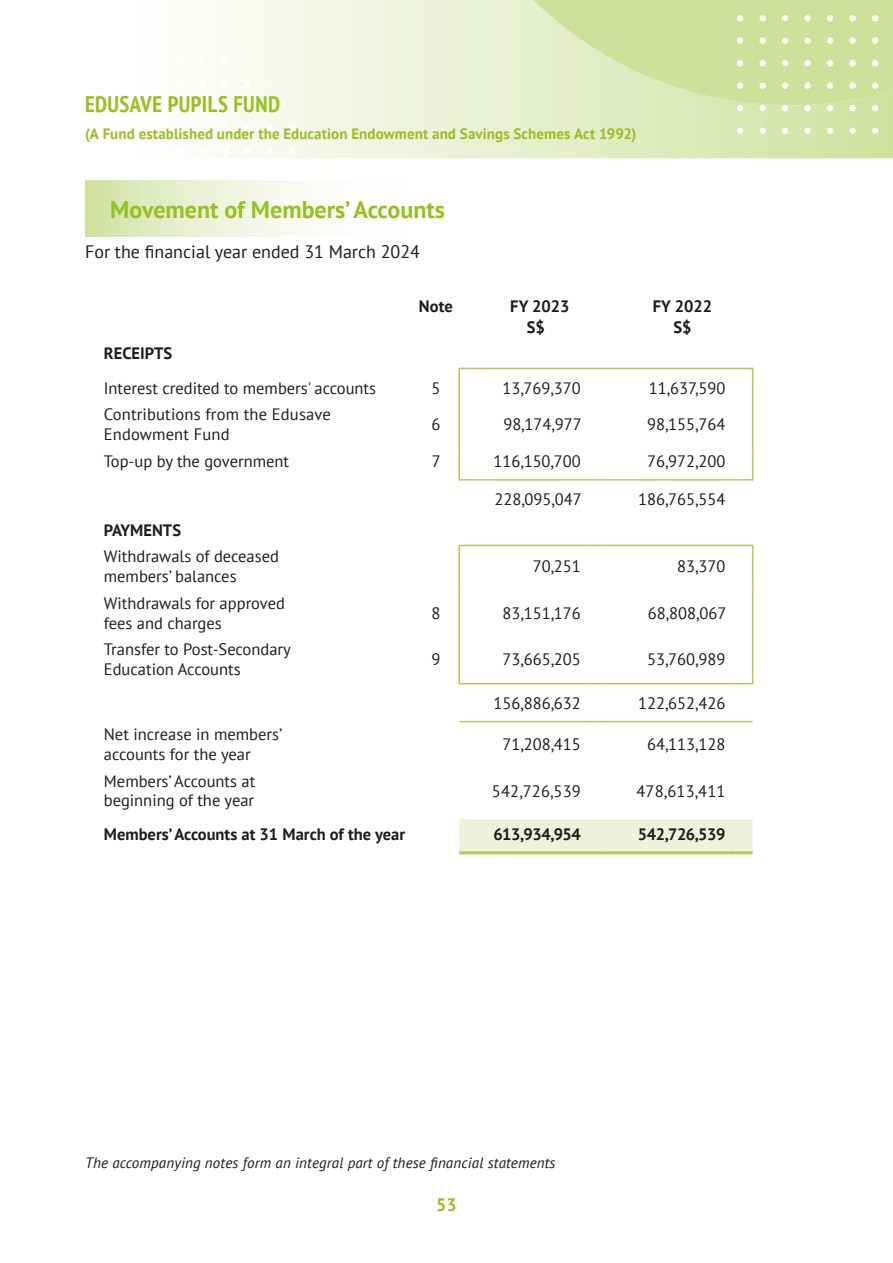
<style>
.page{position:relative;width:893px;height:1263px;background:#fff}
.page>*{position:absolute;margin:0;border:0;box-sizing:border-box;transform-origin:0 0}
.t1{font:700 24px "PT Sans";color:#96c11f}
.t2{font:700 condensed 22.5px "PT Sans";letter-spacing:.02em;color:#96c11f}
.t3{font:18px "PT Sans";color:#1d1d1b}
.t4{font:700 18px "PT Sans";color:#96c11f}
.t5{font:16.5px/19.8px "PT Sans";color:#1d1d1b}
.t6{font:700 16.5px/21px "PT Sans";color:#1d1d1b;text-align:center}
.t7{font:700 16.5px "PT Sans";letter-spacing:-.025em;color:#1d1d1b}
.t8{font:700 15px "PT Sans";letter-spacing:.005em;color:#96c11f}
.t9{font:italic 15px "PT Sans";letter-spacing:.01em;color:#1d1d1b}
</style>
<div class="page">
<svg style="left:216px;top:0;width:677px;height:158px;background:#eaf1d5"></svg>
<svg style="left:425px;top:0;width:468px;height:105px;background:#d9e6b0"></svg>
<svg style="left:872px;top:128px;width:6px;height:6px"></svg>
<svg style="left:872px;top:105px;width:6px;height:6px"></svg>
<svg style="left:872px;top:83px;width:6px;height:6px"></svg>
<svg style="left:872px;top:60px;width:6px;height:6px"></svg>
<svg style="left:872px;top:38px;width:6px;height:6px"></svg>
<svg style="left:872px;top:15px;width:6px;height:6px"></svg>
<div style="left:849px;top:128px;width:7px;height:6px;background:#fff;border-radius:50%"></div>
<div style="left:849px;top:105px;width:7px;height:6px;background:#fff;border-radius:50%"></div>
<div style="left:849px;top:83px;width:7px;height:6px;background:#fff;border-radius:50%"></div>
<div style="left:849px;top:60px;width:7px;height:6px;background:#fff;border-radius:50%"></div>
<div style="left:849px;top:38px;width:7px;height:6px;background:#fff;border-radius:50%"></div>
<div style="left:849px;top:15px;width:7px;height:6px;background:#fff;border-radius:50%"></div>
<svg style="left:827px;top:128px;width:6px;height:6px"></svg>
<svg style="left:827px;top:105px;width:6px;height:6px"></svg>
<svg style="left:827px;top:83px;width:6px;height:6px"></svg>
<svg style="left:827px;top:60px;width:6px;height:6px"></svg>
<svg style="left:827px;top:38px;width:6px;height:6px"></svg>
<svg style="left:827px;top:15px;width:6px;height:6px"></svg>
<div style="left:804px;top:128px;width:7px;height:6px;background:#fff;border-radius:50%"></div>
<div style="left:804px;top:105px;width:7px;height:6px;background:#fff;border-radius:50%"></div>
<div style="left:804px;top:83px;width:7px;height:6px;background:#fff;border-radius:50%"></div>
<div style="left:804px;top:60px;width:7px;height:6px;background:#fff;border-radius:50%"></div>
<div style="left:804px;top:38px;width:7px;height:6px;background:#fff;border-radius:50%"></div>
<div style="left:804px;top:15px;width:7px;height:6px;background:#fff;border-radius:50%"></div>
<svg style="left:782px;top:128px;width:6px;height:6px"></svg>
<svg style="left:782px;top:105px;width:6px;height:6px"></svg>
<svg style="left:782px;top:83px;width:6px;height:6px"></svg>
<svg style="left:782px;top:60px;width:6px;height:6px"></svg>
<svg style="left:782px;top:38px;width:6px;height:6px"></svg>
<svg style="left:782px;top:15px;width:6px;height:6px"></svg>
<div style="left:759px;top:128px;width:7px;height:6px;background:#fff;border-radius:50%"></div>
<div style="left:759px;top:105px;width:7px;height:6px;background:#fff;border-radius:50%"></div>
<div style="left:759px;top:83px;width:7px;height:6px;background:#fff;border-radius:50%"></div>
<div style="left:759px;top:60px;width:7px;height:6px;background:#fff;border-radius:50%"></div>
<div style="left:759px;top:38px;width:7px;height:6px;background:#fff;border-radius:50%"></div>
<div style="left:759px;top:15px;width:7px;height:6px;background:#fff;border-radius:50%"></div>
<svg style="left:737px;top:128px;width:6px;height:6px"></svg>
<svg style="left:737px;top:105px;width:6px;height:6px"></svg>
<svg style="left:737px;top:83px;width:6px;height:6px"></svg>
<svg style="left:737px;top:60px;width:6px;height:6px"></svg>
<svg style="left:737px;top:38px;width:6px;height:6px"></svg>
<svg style="left:737px;top:15px;width:6px;height:6px"></svg>
<svg style="left:289px;top:148px;width:6px;height:6px"></svg>
<div style="left:289px;top:125px;width:6px;height:7px;background:#fff;border-radius:50%"></div>
<svg style="left:289px;top:103px;width:6px;height:6px"></svg>
<svg style="left:267px;top:148px;width:6px;height:6px"></svg>
<div style="left:267px;top:125px;width:6px;height:7px;background:#fff;border-radius:50%"></div>
<svg style="left:267px;top:103px;width:6px;height:6px"></svg>
<svg style="left:267px;top:80px;width:6px;height:7px"></svg>
<svg style="left:244px;top:148px;width:6px;height:6px"></svg>
<div style="left:244px;top:125px;width:6px;height:7px;background:#fff;border-radius:50%"></div>
<svg style="left:244px;top:103px;width:6px;height:6px"></svg>
<div style="left:244px;top:80px;width:6px;height:7px;background:#fff;border-radius:50%"></div>
<svg style="left:244px;top:62px;width:6px;height:2px"></svg>
<svg style="left:222px;top:148px;width:6px;height:6px"></svg>
<div style="left:222px;top:125px;width:6px;height:7px;background:#fff;border-radius:50%"></div>
<svg style="left:222px;top:103px;width:6px;height:6px"></svg>
<div style="left:222px;top:80px;width:6px;height:7px;background:#fff;border-radius:50%"></div>
<svg style="left:222px;top:58px;width:6px;height:6px"></svg>
<svg style="left:85px;top:181px;width:224px;height:55px;background:#e7efcf"></svg>
<hr style="left:458px;top:369px;width:2px;height:33px;background:#aecc53">
<hr style="left:458px;top:368px;width:133px;height:1px;background:#aecc53">
<svg style="left:591px;top:368px;width:13px;height:1px"></svg>
<hr style="left:604px;top:368px;width:132px;height:1px;background:#aecc53">
<svg style="left:736px;top:368px;width:17px;height:1px"></svg>
<hr style="left:752px;top:369px;width:1px;height:33px;background:#aecc53">
<hr style="left:458px;top:402px;width:2px;height:47px;background:#aecc53">
<hr style="left:752px;top:402px;width:1px;height:47px;background:#aecc53">
<hr style="left:458px;top:449px;width:2px;height:30px;background:#aecc53">
<hr style="left:752px;top:449px;width:1px;height:30px;background:#aecc53">
<hr style="left:458px;top:479px;width:133px;height:2px;background:#aecc53">
<svg style="left:591px;top:479px;width:13px;height:2px"></svg>
<hr style="left:604px;top:479px;width:132px;height:2px;background:#aecc53">
<svg style="left:736px;top:479px;width:17px;height:2px"></svg>
<hr style="left:458px;top:546px;width:2px;height:44px;background:#aecc53">
<hr style="left:458px;top:545px;width:133px;height:1px;background:#aecc53">
<svg style="left:591px;top:545px;width:13px;height:1px"></svg>
<hr style="left:604px;top:545px;width:132px;height:1px;background:#aecc53">
<svg style="left:736px;top:545px;width:17px;height:1px"></svg>
<hr style="left:752px;top:546px;width:1px;height:44px;background:#aecc53">
<hr style="left:458px;top:590px;width:2px;height:47px;background:#aecc53">
<hr style="left:752px;top:590px;width:1px;height:47px;background:#aecc53">
<hr style="left:458px;top:637px;width:2px;height:46px;background:#aecc53">
<hr style="left:752px;top:637px;width:1px;height:46px;background:#aecc53">
<hr style="left:458px;top:683px;width:133px;height:1px;background:#aecc53">
<svg style="left:591px;top:683px;width:13px;height:1px"></svg>
<hr style="left:604px;top:683px;width:132px;height:1px;background:#aecc53">
<svg style="left:736px;top:683px;width:17px;height:1px"></svg>
<hr style="left:459px;top:721px;width:132px;height:1px;background:#aecc53">
<svg style="left:591px;top:721px;width:13px;height:1px"></svg>
<hr style="left:604px;top:721px;width:132px;height:1px;background:#aecc53">
<svg style="left:736px;top:721px;width:17px;height:1px"></svg>
<div style="left:459px;top:819px;width:294px;height:35px;background:#edf3da"></div>
<hr style="left:604px;top:851px;width:132px;height:3px;background:#aecc53">
<hr style="left:736px;top:851px;width:17px;height:3px;background:#aecc53">
<h2 class="t2" style="left:85px;top:92px;width:197px">EDUSAVE PUPILS FUND</h2>
<p class="t8" style="left:85px;top:126px;width:553px">(A Fund established under the Education Endowment and Savings Schemes Act 1992)</p>
<h1 class="t1" style="left:110px;top:196px;width:336px">Movement of Members’ Accounts</h1>
<p class="t3" style="left:85px;top:242px;width:337px">For the financial year ended 31 March 2024</p>
<p class="t6" style="left:419px;top:297px;width:35px">Note</p>
<p class="t6" style="left:510px;top:297px;width:61px">FY 2023<br>S$</p>
<p class="t6" style="left:653px;top:297px;width:61px">FY 2022<br>S$</p>
<p class="t6" style="left:104px;top:343px;width:70px">RECEIPTS</p>
<p class="t5" style="left:104px;top:378px;width:274px">Interest credited to members' accounts</p>
<p class="t5" style="left:431px;top:378px;width:10px">5</p>
<p class="t5" style="left:502px;top:378px;width:80px">13,769,370</p>
<p class="t5" style="left:649px;top:378px;width:78px">11,637,590</p>
<p class="t5" style="left:104px;top:405px;width:228px">Contributions from the Edusave<br>Endowment Fund</p>
<p class="t5" style="left:431px;top:415px;width:10px">6</p>
<p class="t5" style="left:503px;top:415px;width:80px">98,174,977</p>
<p class="t5" style="left:647px;top:415px;width:80px">98,155,764</p>
<p class="t5" style="left:104px;top:452px;width:187px">Top-up by the government</p>
<p class="t5" style="left:432px;top:452px;width:10px">7</p>
<p class="t5" style="left:493px;top:452px;width:89px">116,150,700</p>
<p class="t5" style="left:647px;top:452px;width:80px">76,972,200</p>
<p class="t5" style="left:494px;top:490px;width:89px">228,095,047</p>
<p class="t5" style="left:638px;top:490px;width:89px">186,765,554</p>
<p class="t6" style="left:104px;top:520px;width:79px">PAYMENTS</p>
<p class="t5" style="left:104px;top:547px;width:177px">Withdrawals of deceased members’ balances</p>
<p class="t5" style="left:533px;top:557px;width:50px">70,251</p>
<p class="t5" style="left:677px;top:557px;width:50px">83,370</p>
<p class="t5" style="left:104px;top:594px;width:183px">Withdrawals for approved fees and charges</p>
<p class="t5" style="left:431px;top:603px;width:10px">8</p>
<p class="t5" style="left:502px;top:603px;width:80px">83,151,176</p>
<p class="t5" style="left:648px;top:603px;width:80px">68,808,067</p>
<p class="t5" style="left:104px;top:640px;width:189px">Transfer to Post-Secondary<br>Education Accounts</p>
<p class="t5" style="left:431px;top:650px;width:10px">9</p>
<p class="t5" style="left:502px;top:650px;width:80px">73,665,205</p>
<p class="t5" style="left:647px;top:650px;width:80px">53,760,989</p>
<p class="t5" style="left:493px;top:694px;width:89px">156,886,632</p>
<p class="t5" style="left:638px;top:694px;width:89px">122,652,426</p>
<p class="t5" style="left:104px;top:725px;width:180px">Net increase in members’ accounts for the year</p>
<p class="t5" style="left:502px;top:735px;width:80px">71,208,415</p>
<p class="t5" style="left:647px;top:735px;width:80px">64,113,128</p>
<p class="t5" style="left:104px;top:772px;width:153px">Members’ Accounts at beginning of the year</p>
<p class="t5" style="left:492px;top:781px;width:91px">542,726,539</p>
<p class="t5" style="left:636px;top:781px;width:91px">478,613,411</p>
<p class="t6" style="left:104px;top:824px;width:303px">Members’ Accounts at 31 March of the year</p>
<p class="t7" style="left:493px;top:825px;width:89px">613,934,954</p>
<p class="t7" style="left:638px;top:825px;width:89px">542,726,539</p>
<p class="t9" style="left:85px;top:1154px;width:472px">The accompanying notes form an integral part of these financial statements</p>
<p class="t4" style="left:436px;top:1195px;width:22px">53</p>
</div>
